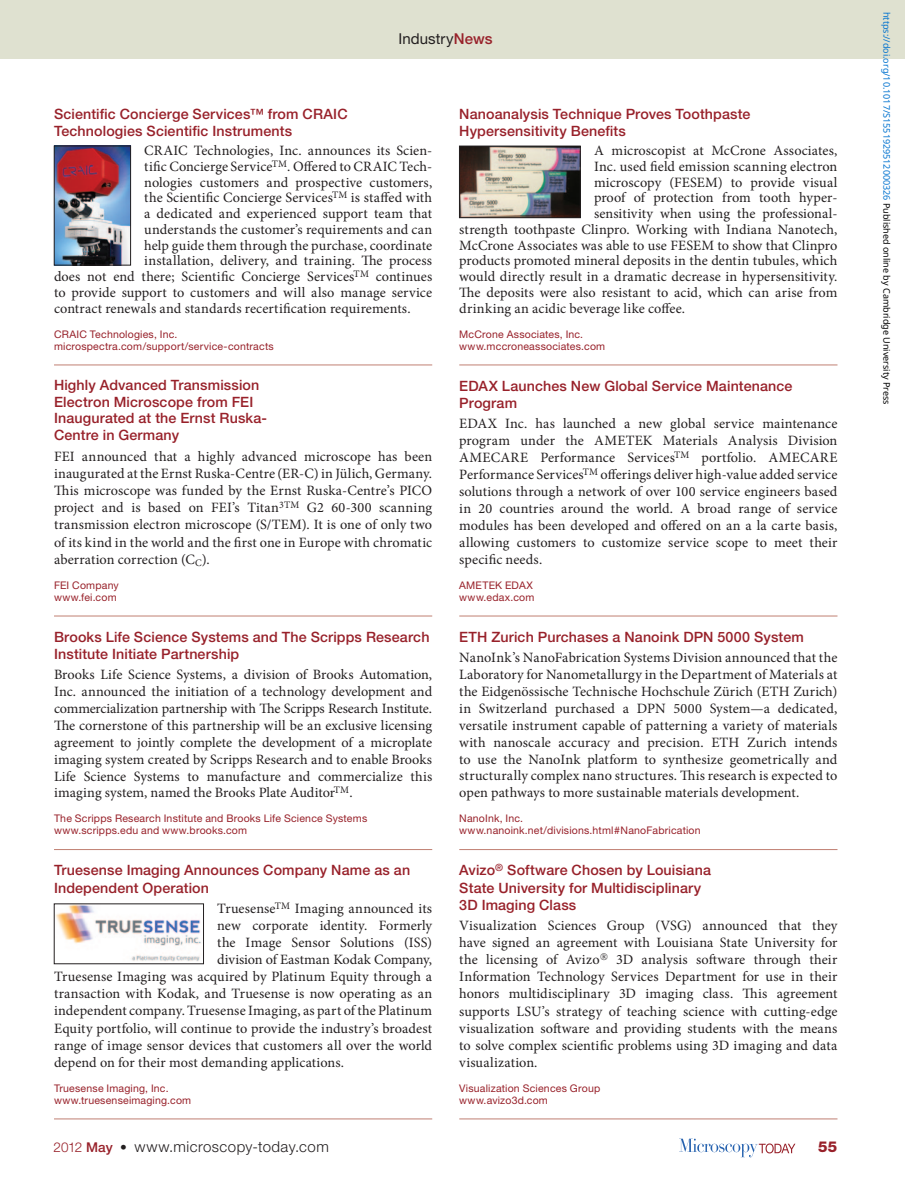
<style>
.page{position:relative;width:905px;height:1188px;background:#fff}
.page>*{position:absolute;margin:0;border:0;box-sizing:border-box;transform-origin:0 0}
.t1{font:300 15px "Helvetica Neue";letter-spacing:.03em;color:#231f20}
.t2{font:15px "Helvetica Neue";letter-spacing:.005em;color:#231f20}
.t3{font:800 15px "Helvetica Neue";color:#98212a}
.t4{font:14.25px/17px "Minion Pro";letter-spacing:.005em;color:#231f20;text-align:justify}
.t5{font:500 14.25px/17.2px "Helvetica Neue";letter-spacing:.01em;color:#98212a}
.t6{font:10.5px/12px "Helvetica Neue";letter-spacing:.02em;color:#98212a}
.t7{font:9px "Noto Sans";color:#0172cf}
.s1{font-weight:500;color:#98212a}
.s2{font-size:13.5px;color:#98212a}
.s3{font-weight:500;font-size:13.5px;color:#98212a}
.s4{font-weight:500;font-size:13.5px}
.s5{color:#000}
</style>
<div class="page">
<svg style="left:679px;top:1139px;width:116px;height:18px"></svg>
<div style="left:0;top:0;width:904px;height:58px;background:#dfe1d0"></div>
<hr style="left:459px;top:365px;width:378px;height:1px;background:#c07f72">
<hr style="left:459px;top:616px;width:378px;height:1px;background:#c07f72">
<hr style="left:459px;top:849px;width:378px;height:1px;background:#c07f72">
<hr style="left:459px;top:1119px;width:378px;height:1px;background:#c07f72">
<hr style="left:54px;top:365px;width:378px;height:1px;background:#c07f72">
<hr style="left:54px;top:616px;width:378px;height:1px;background:#c07f72">
<hr style="left:54px;top:849px;width:378px;height:1px;background:#c07f72">
<hr style="left:54px;top:1119px;width:378px;height:1px;background:#c07f72">
<img style="left:461px;top:148px;width:117px;height:68px">
<div style="left:459px;top:146px;width:121px;height:72px;border:1px solid #231f20"></div>
<img style="left:56px;top:148px;width:73px;height:115px">
<div style="left:54px;top:146px;width:77px;height:119px;border:1px solid #231f20"></div>
<img style="left:56px;top:906px;width:145px;height:56px">
<p class="t2" style="left:398px;top:30px;width:95px">Industry<span class="s1">News</span></p>
<p class="t5" style="left:54px;top:105px;width:295px">Scientific Concierge Services™ from CRAIC<br>Technologies Scientific Instruments</p>
<p class="t4" style="left:144px;top:142px;width:289px">CRAIC Technologies, Inc. announces its Scien-</p>
<p class="t4" style="left:144px;top:158px;width:289px">tific Concierge Service<sup>TM</sup>. Offered to CRAIC Tech-</p>
<p class="t4" style="left:144px;top:174px;width:289px">nologies customers and prospective customers,</p>
<p class="t4" style="left:144px;top:189px;width:289px">the Scientific Concierge Services<sup>TM</sup> is staffed with</p>
<p class="t4" style="left:144px;top:205px;width:289px">a dedicated and experienced support team that</p>
<p class="t4" style="left:144px;top:221px;width:289px">understands the customer’s requirements and can</p>
<p class="t4" style="left:144px;top:237px;width:289px">help guide them through the purchase, coordinate</p>
<p class="t4" style="left:144px;top:252px;width:289px">installation, delivery, and training. The process</p>
<p class="t4" style="left:54px;top:268px;width:379px">does not end there; Scientific Concierge Services<sup>TM</sup> continues</p>
<p class="t4" style="left:54px;top:284px;width:379px">to provide support to customers and will also manage service</p>
<p class="t4" style="left:54px;top:300px;width:358px">contract renewals and standards recertification requirements.</p>
<p class="t6" style="left:54px;top:328px;width:221px">CRAIC Technologies, Inc. microspectra.com/support/service-contracts</p>
<p class="t5" style="left:54px;top:376px;width:214px;line-height:16.8px">Highly Advanced Transmission<br>Electron Microscope from FEI<br>Inaugurated at the Ernst Ruska-<br>Centre in Germany</p>
<p class="t4" style="left:54px;top:447px;width:380px">FEI announced that a highly advanced microscope has been inaugurated at the Ernst Ruska-Centre (ER-C) in Jülich, Germany.<br>This microscope was funded by the Ernst Ruska-Centre’s PICO project and is based on FEI’s Titan<sup>3TM</sup> G2 60-300 scanning transmission electron microscope (S/TEM). It is one of only two of its kind in the world and the first one in Europe with chromatic aberration correction (C<sub>C</sub>).</p>
<p class="t6" style="left:54px;top:579px;width:66px">FEI Company www.fei.com</p>
<p class="t5" style="left:54px;top:628px;width:377px">Brooks Life Science Systems and The Scripps Research<br>Institute Initiate Partnership</p>
<p class="t4" style="left:54px;top:666px;width:379px">Brooks Life Science Systems, a division of Brooks Automation, Inc. announced the initiation of a technology development and commercialization partnership with The Scripps Research Institute.<br>The cornerstone of this partnership will be an exclusive licensing agreement to jointly complete the development of a microplate imaging system created by Scripps Research and to enable Brooks Life Science Systems to manufacture and commercialize this imaging system, named the Brooks Plate Auditor<sup>TM</sup>.</p>
<p class="t6" style="left:54px;top:812px;width:315px">The Scripps Research Institute and Brooks Life Science Systems www.scripps.edu and www.brooks.com</p>
<p class="t5" style="left:54px;top:862px;width:358px">Truesense Imaging Announces Company Name as an<br>Independent Operation</p>
<p class="t4" style="left:217px;top:900px;width:216px">Truesense<sup>TM</sup> Imaging announced its</p>
<p class="t4" style="left:217px;top:917px;width:216px">new corporate identity. Formerly</p>
<p class="t4" style="left:217px;top:934px;width:216px">the Image Sensor Solutions (ISS)</p>
<p class="t4" style="left:217px;top:951px;width:216px">division of Eastman Kodak Company,</p>
<p class="t4" style="left:54px;top:968px;width:379px">Truesense Imaging was acquired by Platinum Equity through a</p>
<p class="t4" style="left:54px;top:985px;width:379px">transaction with Kodak, and Truesense is now operating as an</p>
<p class="t4" style="left:54px;top:1003px;width:379px">independent company. Truesense Imaging, as part of the Platinum</p>
<p class="t4" style="left:54px;top:1020px;width:379px">Equity portfolio, will continue to provide the industry’s broadest</p>
<p class="t4" style="left:54px;top:1037px;width:379px">range of image sensor devices that customers all over the world</p>
<p class="t4" style="left:54px;top:1054px;width:291px">depend on for their most demanding applications.</p>
<p class="t6" style="left:54px;top:1082px;width:139px">Truesense Imaging, Inc. www.truesenseimaging.com</p>
<p class="t5" style="left:459px;top:105px;width:293px">Nanoanalysis Technique Proves Toothpaste<br>Hypersensitivity Benefits</p>
<p class="t4" style="left:594px;top:142px;width:245px">A microscopist at McCrone Associates,</p>
<p class="t4" style="left:594px;top:158px;width:245px">Inc. used field emission scanning electron</p>
<p class="t4" style="left:594px;top:174px;width:245px">microscopy (FESEM) to provide visual</p>
<p class="t4" style="left:594px;top:189px;width:245px">proof of protection from tooth hyper-</p>
<p class="t4" style="left:594px;top:205px;width:245px">sensitivity when using the professional-</p>
<p class="t4" style="left:459px;top:221px;width:379px">strength toothpaste Clinpro. Working with Indiana Nanotech,</p>
<p class="t4" style="left:459px;top:237px;width:379px">McCrone Associates was able to use FESEM to show that Clinpro</p>
<p class="t4" style="left:459px;top:252px;width:379px">products promoted mineral deposits in the dentin tubules, which</p>
<p class="t4" style="left:459px;top:268px;width:379px">would directly result in a dramatic decrease in hypersensitivity.</p>
<p class="t4" style="left:459px;top:284px;width:379px">The deposits were also resistant to acid, which can arise from</p>
<p class="t4" style="left:459px;top:300px;width:227px">drinking an acidic beverage like coffee.</p>
<p class="t6" style="left:459px;top:328px;width:147px">McCrone Associates, Inc. www.mccroneassociates.com</p>
<p class="t5" style="left:459px;top:377px;width:335px">EDAX Launches New Global Service Maintenance<br>Program</p>
<p class="t4" style="left:459px;top:415px;width:380px">EDAX Inc. has launched a new global service maintenance program under the AMETEK Materials Analysis Division AMECARE Performance Services<sup>TM</sup> portfolio. AMECARE Performance Services<sup>TM</sup> offerings deliver high-value added service solutions through a network of over 100 service engineers based in 20 countries around the world. A broad range of service modules has been developed and offered on an a la carte basis, allowing customers to customize service scope to meet their specific needs.</p>
<p class="t6" style="left:459px;top:579px;width:77px">AMETEK EDAX www.edax.com</p>
<p class="t5" style="left:459px;top:628px;width:346px">ETH Zurich Purchases a Nanoink DPN 5000 System</p>
<p class="t4" style="left:459px;top:649px;width:379px">NanoInk’s NanoFabrication Systems Division announced that the Laboratory for Nanometallurgy in the Department of Materials at the Eidgenössische Technische Hochschule Zürich (ETH Zurich) in Switzerland purchased a DPN 5000 System—a dedicated, versatile instrument capable of patterning a variety of materials with nanoscale accuracy and precision. ETH Zurich intends to use the NanoInk platform to synthesize geometrically and structurally complex nano structures. This research is expected to open pathways to more sustainable materials development.</p>
<p class="t6" style="left:459px;top:812px;width:243px">NanoInk, Inc. www.nanoink.net/divisions.html#NanoFabrication</p>
<p class="t5" style="left:459px;top:862px;width:253px">Avizo<sup>®</sup> Software Chosen by Louisiana<br>State University for Multidisciplinary<br>3D Imaging Class</p>
<p class="t4" style="left:459px;top:917px;width:379px">Visualization Sciences Group (VSG) announced that they have signed an agreement with Louisiana State University for the licensing of Avizo 3D analysis software through their Information Technology Services Department for use in their honors multidisciplinary 3D imaging class. This agreement supports LSU’s strategy of teaching science with cutting-edge visualization software and providing students with the means to solve complex scientific problems using 3D imaging and data visualization.</p>
<p class="t6" style="left:459px;top:1082px;width:142px">Visualization Sciences Group www.avizo3d.com</p>
<p class="t1" style="left:54px;top:1137px;width:277px"><span class="s2">2012</span> <span class="s3">May</span> <span class="s4">•</span> www.microscopy-today.com</p>
<p class="t3" style="left:818px;top:1138px;width:21px">55</p>
<p class="t7" style="left:893px;top:12px;width:394px;rotate:90deg">https://doi.org/10.1017/S1551929512000326 <span class="s5">Published online by Cambridge University Press</span></p>
</div>
